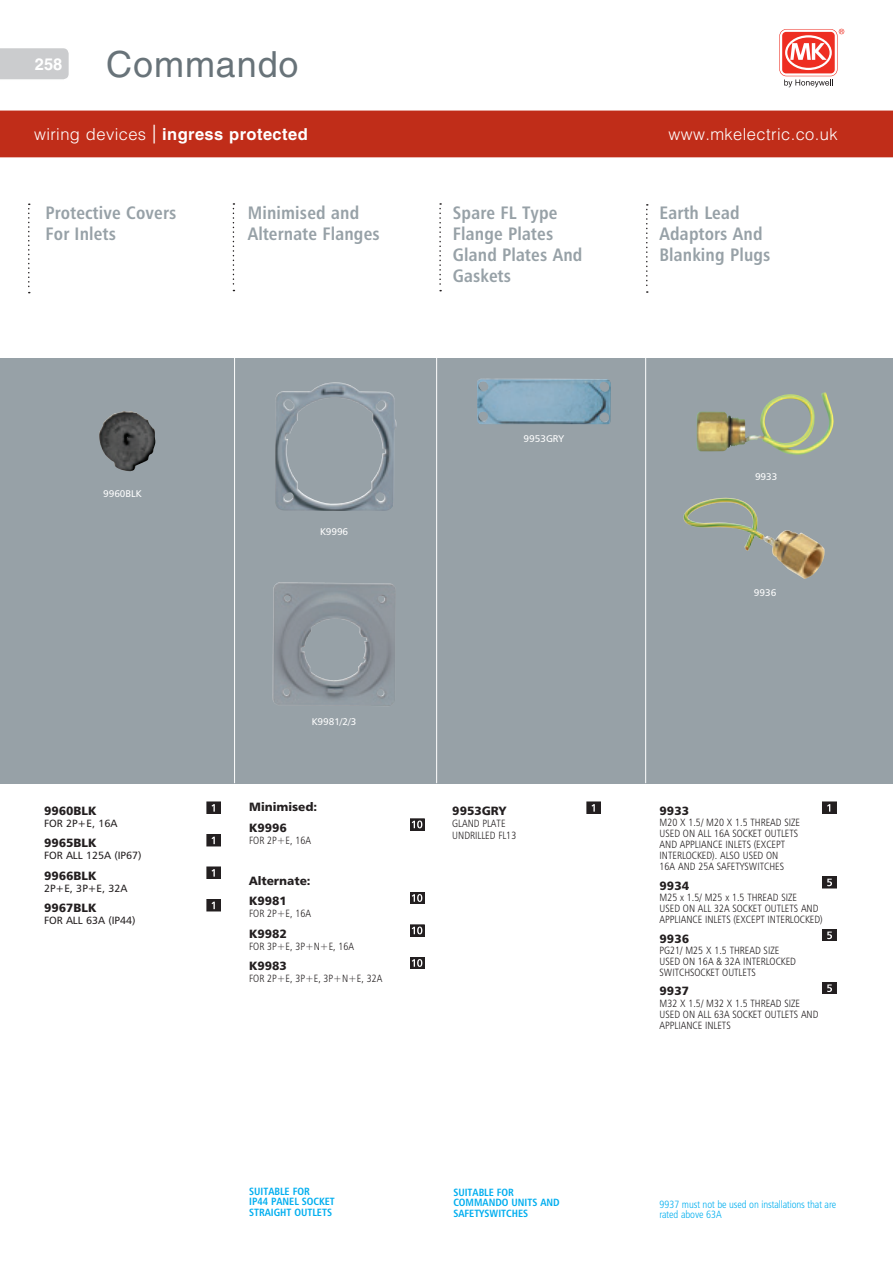
<style>
.page{position:relative;width:893px;height:1263px;background:#fff}
.page>*{position:absolute;margin:0;border:0;box-sizing:border-box;transform-origin:0 0}
.t1{font:36px "Helvetica LT Std";letter-spacing:.025em;color:#687379}
.t2{font:18px/21px "Humanist 777 BT Bold Condensed B";letter-spacing:.01em;color:#97a1a7}
.t3{font:700 16.5px "Helvetica LT Std";letter-spacing:.025em;color:#fff}
.t4{font:300 16.5px "Helvetica LT Std";letter-spacing:.025em;color:#fff}
.t5{font:12px/20.5px "Humanist 777 BT Black B";color:#231f20}
.t6{font:10.5px/11.1px "Humanist 777 BT Light Condensed B";color:#231f20}
.t7{font:10.5px/10.5px "Humanist 777 BT Bold Condensed B";color:#00aeef}
.t8{font:10.5px "Humanist 777 BT Roman B";color:#231f20}
.t9{font:10.5px/10.5px "Humanist 777 BT Light Condensed B";letter-spacing:-.01em;color:#00aeef}
.t10{font:9.75px "Humanist 777 BT Roman B";color:#fff}
.s1{font-weight:300}
.s2{font-weight:400;font-size:24.75px}
</style>
<div class="page">
<div style="left:0;top:111px;width:893px;height:46px;background:#c02d19"></div>
<svg style="left:0;top:48px;width:69px;height:32px;background:#cdcecf"></svg>
<svg style="left:779px;top:29px;width:65px;height:58px"></svg>
<div style="left:0;top:358px;width:893px;height:425px;background:#97a1a7"></div>
<div style="left:205px;top:801px;width:16px;height:13px;background:#7e7c7c"></div>
<div style="left:207px;top:802px;width:14px;height:11px;background:#231f20"></div>
<svg style="left:212px;top:804px;width:3px;height:8px"></svg>
<div style="left:205px;top:833px;width:16px;height:13px;background:#7e7c7c"></div>
<div style="left:207px;top:834px;width:14px;height:12px;background:#231f20"></div>
<svg style="left:212px;top:837px;width:3px;height:7px"></svg>
<div style="left:205px;top:866px;width:16px;height:13px;background:#7e7c7c"></div>
<div style="left:207px;top:867px;width:14px;height:11px;background:#231f20"></div>
<svg style="left:212px;top:869px;width:3px;height:8px"></svg>
<div style="left:205px;top:898px;width:16px;height:13px;background:#7e7c7c"></div>
<div style="left:207px;top:899px;width:14px;height:12px;background:#231f20"></div>
<svg style="left:212px;top:902px;width:3px;height:7px"></svg>
<div style="left:410px;top:818px;width:16px;height:13px;background:#231f20"></div>
<div style="left:410px;top:819px;width:14px;height:11px;border:1px solid #231f20"></div>
<svg style="left:412px;top:820px;width:10px;height:8px"></svg>
<svg style="left:410px;top:892px;width:16px;height:13px"></svg>
<svg style="left:412px;top:894px;width:10px;height:8px"></svg>
<div style="left:410px;top:924px;width:16px;height:13px;background:#231f20"></div>
<div style="left:410px;top:925px;width:14px;height:11px;border:1px solid #231f20"></div>
<svg style="left:412px;top:926px;width:10px;height:8px"></svg>
<svg style="left:410px;top:957px;width:16px;height:13px"></svg>
<svg style="left:412px;top:959px;width:10px;height:8px"></svg>
<div style="left:585px;top:801px;width:16px;height:13px;background:#7b797a"></div>
<div style="left:587px;top:802px;width:14px;height:11px;background:#231f20"></div>
<svg style="left:591px;top:804px;width:4px;height:8px"></svg>
<div style="left:822px;top:802px;width:14px;height:11px;background:#231f20"></div>
<svg style="left:827px;top:804px;width:3px;height:8px"></svg>
<div style="left:822px;top:876px;width:14px;height:12px;background:#231f20"></div>
<svg style="left:827px;top:879px;width:5px;height:7px"></svg>
<div style="left:822px;top:929px;width:14px;height:12px;background:#231f20"></div>
<svg style="left:827px;top:931px;width:5px;height:8px"></svg>
<div style="left:822px;top:982px;width:14px;height:12px;background:#231f20"></div>
<svg style="left:827px;top:984px;width:5px;height:8px"></svg>
<svg style="left:28px;top:204px;width:2px;height:89px"></svg>
<svg style="left:233px;top:203px;width:1px;height:88px"></svg>
<svg style="left:439px;top:203px;width:2px;height:88px"></svg>
<svg style="left:646px;top:204px;width:2px;height:89px"></svg>
<hr style="left:234px;top:358px;width:1px;height:425px;background:#fff">
<hr style="left:436px;top:358px;width:1px;height:425px;background:#fff">
<hr style="left:645px;top:358px;width:1px;height:425px;background:#fff">
<img style="left:477px;top:378px;width:134px;height:46px">
<img style="left:696px;top:392px;width:138px;height:63px">
<img style="left:99px;top:411px;width:57px;height:61px">
<img style="left:275px;top:382px;width:122px;height:129px">
<img style="left:272px;top:582px;width:122px;height:124px">
<img style="left:686px;top:498px;width:39px;height:14px">
<h1 class="t1" style="left:35px;top:44px;width:265px"><sup>258</sup> Commando</h1>
<h3 class="t3" style="left:34px;top:124px;width:275px"><span class="s1">wiring devices</span> <span class="s2">|</span> ingress protected</h3>
<h3 class="t4" style="left:668px;top:124px;width:171px">www.mkelectric.co.uk</h3>
<h2 class="t2" style="left:46px;top:201px;width:132px">Protective Covers<br>For Inlets</h2>
<h2 class="t2" style="left:248px;top:201px;width:134px">Minimised and<br>Alternate Flanges</h2>
<h2 class="t2" style="left:453px;top:201px;width:131px">Spare FL Type<br>Flange Plates<br>Gland Plates And<br>Gaskets</h2>
<h2 class="t2" style="left:659px;top:201px;width:112px">Earth Lead<br>Adaptors And<br>Blanking Plugs</h2>
<p class="t10" style="left:103px;top:487px;width:40px">9960BLK</p>
<p class="t5" style="left:44px;top:800px;width:54px">9960BLK</p>
<p class="t8" style="left:44px;top:816px;width:75px">FOR 2P+E, 16A</p>
<p class="t5" style="left:44px;top:832px;width:54px">9965BLK</p>
<p class="t8" style="left:44px;top:849px;width:29px">FOR ALL</p>
<p class="t8" style="left:86px;top:849px;width:57px">125A (IP67)</p>
<p class="t5" style="left:44px;top:865px;width:54px">9966BLK</p>
<p class="t8" style="left:44px;top:881px;width:85px">2P+E, 3P+E, 32A</p>
<p class="t5" style="left:44px;top:897px;width:54px">9967BLK</p>
<p class="t8" style="left:44px;top:914px;width:29px">FOR ALL</p>
<p class="t8" style="left:86px;top:914px;width:51px">63A (IP44)</p>
<p class="t10" style="left:320px;top:526px;width:30px">K9996</p>
<p class="t10" style="left:524px;top:433px;width:42px">9953GRY</p>
<p class="t10" style="left:312px;top:716px;width:46px">K9981/2/3</p>
<p class="t5" style="left:249px;top:796px;width:70px">Minimised:<br>K9996</p>
<p class="t6" style="left:249px;top:834px;width:63px">FOR 2P+E, 16A</p>
<p class="t5" style="left:249px;top:870px;width:63px">Alternate:<br>K9981</p>
<p class="t6" style="left:249px;top:908px;width:63px">FOR 2P+E, 16A</p>
<p class="t5" style="left:249px;top:923px;width:39px">K9982</p>
<p class="t6" style="left:249px;top:940px;width:106px">FOR 3P+E, 3P+N +E, 16A</p>
<p class="t5" style="left:249px;top:956px;width:39px">K9983</p>
<p class="t6" style="left:249px;top:973px;width:135px">FOR 2P+E, 3P+E, 3P+N +E, 32A</p>
<p class="t5" style="left:452px;top:800px;width:56px">9953GRY</p>
<p class="t6" style="left:452px;top:817px;width:66px;line-height:12px">GLAND PLATE<br>UNDRILLED FL13</p>
<p class="t7" style="left:249px;top:1186px;width:86px;text-indent:35px">e for<br>IP44 Panel socket strai</p>
<p class="t7" style="left:249px;top:1186px;width:18px">Suitabl</p>
<p class="t7" style="left:274px;top:1207px;width:54px">ght outlets</p>
<p class="t7" style="left:453px;top:1186px;width:18px">Suitabl</p>
<p class="t7" style="left:489px;top:1186px;width:24px">e for</p>
<p class="t7" style="left:453px;top:1197px;width:21px">Comma</p>
<p class="t7" style="left:453px;top:1197px;width:107px;text-indent:35px">ndo units and<br>Safetyswitches</p>
<p class="t10" style="left:755px;top:470px;width:24px">9933</p>
<p class="t10" style="left:754px;top:587px;width:24px">9936</p>
<p class="t5" style="left:659px;top:800px;width:31px">9933</p>
<p class="t6" style="left:659px;top:816px;width:142px">M20 X 1.5/ M20 X 1.5 THREAD SIZE<br>US ED ON ALL 16A SOCKET OUTLETS<br>AND APPLIANCE INLETS (EXCEPT<br>INTERLOCKED). ALSO USED ON<br>16A AND 25A SAFETYSWITCH ES</p>
<p class="t5" style="left:659px;top:875px;width:31px">9934</p>
<p class="t6" style="left:659px;top:891px;width:165px">M25 X 1.5/ M25 X 1.5 THREAD SIZE<br>US ED ON ALL 32A SOCKET OUTLETS AND<br>APPLIANCE INLETS (EXCEPT INTERLOCKED)</p>
<p class="t5" style="left:659px;top:928px;width:31px">9936</p>
<p class="t6" style="left:659px;top:944px;width:137px">PG21/ M25 X 1.5 THREAD SIZE<br>USED ON 16A &amp; 32A INTERLOCKED<br>SWITCHSOCKET OUTLETS</p>
<p class="t5" style="left:659px;top:981px;width:31px">9937</p>
<p class="t6" style="left:659px;top:997px;width:159px">M32 X 1.5/ M32 X 1.5 THREAD SIZE<br>US ED ON ALL 63A SOCKET OUTLETS AND<br>APPLIANCE INLETS</p>
<p class="t9" style="left:659px;top:1198px;width:178px">9937 MUST NOT BE USED ON INSTALLATIONS THAT ARE<br>RATED ABOVE 63A</p>
</div>
